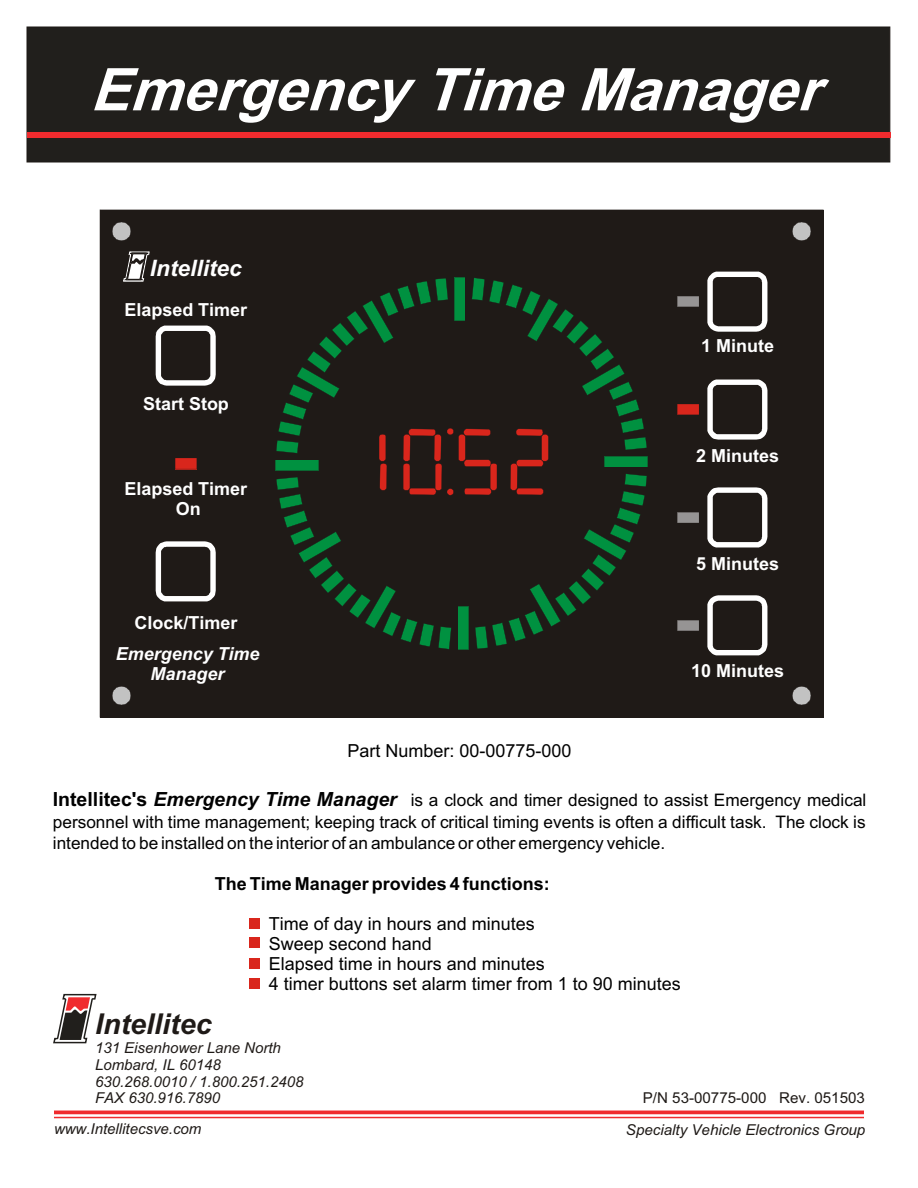
<style>
.page{position:relative;width:918px;height:1188px;background:#fff}
.page>*{position:absolute;margin:0;border:0;box-sizing:border-box;transform-origin:0 0}
.t1{font:italic 700 58.8px "Arial";color:#fff}
.t2{font:italic 700 28.8px "Arial";color:#1f1a17}
.t3{font:italic 700 22.65px "Arial";color:#fff}
.t4{font:18px/20.1px "Arial";color:#000}
.t5{font:700 18px/20.1px "Arial";color:#fff;text-align:center}
.t6{font:700 18px "Arial";color:#000}
.t7{font:italic 700 18px/20.1px "Arial";color:#fff;text-align:center}
.t8{font:17.25px/21.8px "Arial";color:#000;text-align:justify}
.t9{font:italic 15px/16.8px "Arial";color:#1f1a17}
.t10{font:15px "Arial";color:#1f1a17}
.s1{font-weight:700;font-size:19.5px}
.s2{font-weight:700;font-style:italic;font-size:19.5px}
</style>
<div class="page">
<div style="left:27px;top:27px;width:863px;height:135px;background:#211f1c"></div>
<div style="left:27px;top:132px;width:864px;height:6px;background:#f02b2e"></div>
<div style="left:100px;top:210px;width:723px;height:507px;background:#1f1a17"></div>
<hr style="left:100px;top:717px;width:723px;height:1px;background:#1f1a17">
<hr style="left:823px;top:210px;width:1px;height:507px;background:#1f1a17">
<svg style="left:275px;top:278px;width:373px;height:372px"></svg>
<svg style="left:112px;top:222px;width:19px;height:19px"></svg>
<svg style="left:156px;top:326px;width:60px;height:60px"></svg>
<svg style="left:156px;top:541px;width:60px;height:60px"></svg>
<svg style="left:175px;top:458px;width:22px;height:12px"></svg>
<svg style="left:112px;top:686px;width:19px;height:19px"></svg>
<svg style="left:677px;top:380px;width:90px;height:60px"></svg>
<svg style="left:677px;top:272px;width:90px;height:60px"></svg>
<svg style="left:677px;top:487px;width:90px;height:60px"></svg>
<svg style="left:677px;top:595px;width:90px;height:60px"></svg>
<svg style="left:792px;top:222px;width:19px;height:19px"></svg>
<svg style="left:792px;top:686px;width:19px;height:19px"></svg>
<svg style="left:123px;top:251px;width:27px;height:31px"></svg>
<div style="left:250px;top:919px;width:10px;height:10px;background:#d9261c"></div>
<div style="left:250px;top:938px;width:10px;height:10px;background:#d9261c"></div>
<div style="left:250px;top:958px;width:10px;height:11px;background:#d9261c"></div>
<div style="left:250px;top:978px;width:10px;height:10px;background:#d9261c"></div>
<svg style="left:53px;top:994px;width:44px;height:49px"></svg>
<hr style="left:54px;top:1111px;width:810px;height:3px;background:#f02b2e">
<hr style="left:54px;top:1117px;width:810px;height:1px;background:#f02b2e">
<h1 class="t1" style="left:90px;top:68px;width:748px">Emergency Time Manager</h1>
<h3 class="t3" style="left:150px;top:259px;width:93px">Intellitec</h3>
<p class="t5" style="left:124px;top:302px;width:124px">Elapsed Timer</p>
<p class="t5" style="left:143px;top:395px;width:87px">Start Stop</p>
<p class="t5" style="left:124px;top:481px;width:124px">Elapsed Timer<br>On</p>
<p class="t5" style="left:134px;top:614px;width:104px">Clock/Timer</p>
<p class="t7" style="left:116px;top:645px;width:145px">Emergency Time<br>Manager</p>
<p class="t4" style="left:347px;top:743px;width:226px">Part Number: 00-00775-000</p>
<p class="t5" style="left:701px;top:337px;width:74px">1 Minute</p>
<p class="t5" style="left:696px;top:447px;width:84px">2 Minutes</p>
<p class="t5" style="left:696px;top:555px;width:84px">5 Minutes</p>
<p class="t5" style="left:691px;top:662px;width:94px">10 Minutes</p>
<p class="t8" style="left:53px;top:791px;width:815px"><span class="s1">Intellitec's</span> <span class="s2">Emergency Time Manager</span> is a clock and timer designed to assist Emergency medical personnel with time management; keeping track of critical timing events is often a difficult task. The clock is intended to be installed on the interior of an ambulance or other emergency vehicle.</p>
<p class="t6" style="left:215px;top:876px;width:336px">The Time Manager provides 4 functions:</p>
<p class="t4" style="left:269px;top:915px;width:413px">Time of day in hours and minutes<br>Sweep second hand<br>Elapsed time in hours and minutes<br>4 timer buttons set alarm timer from 1 to 90 minutes</p>
<h2 class="t2" style="left:95px;top:1013px;width:118px">Intellitec</h2>
<p class="t9" style="left:95px;top:1041px;width:210px">131 Eisenhower Lane North<br>Lombard, IL 60148<br>630.268.0010 / 1.800.251.2408<br>FAX 630.916.7890</p>
<p class="t10" style="left:643px;top:1092px;width:224px">P/N 53-00775-000 Rev. 051503</p>
<p class="t9" style="left:54px;top:1122px;width:149px">www.Intellitecsve.com</p>
<p class="t9" style="left:626px;top:1123px;width:241px">Specialty Vehicle Electronics Group</p>
</div>
